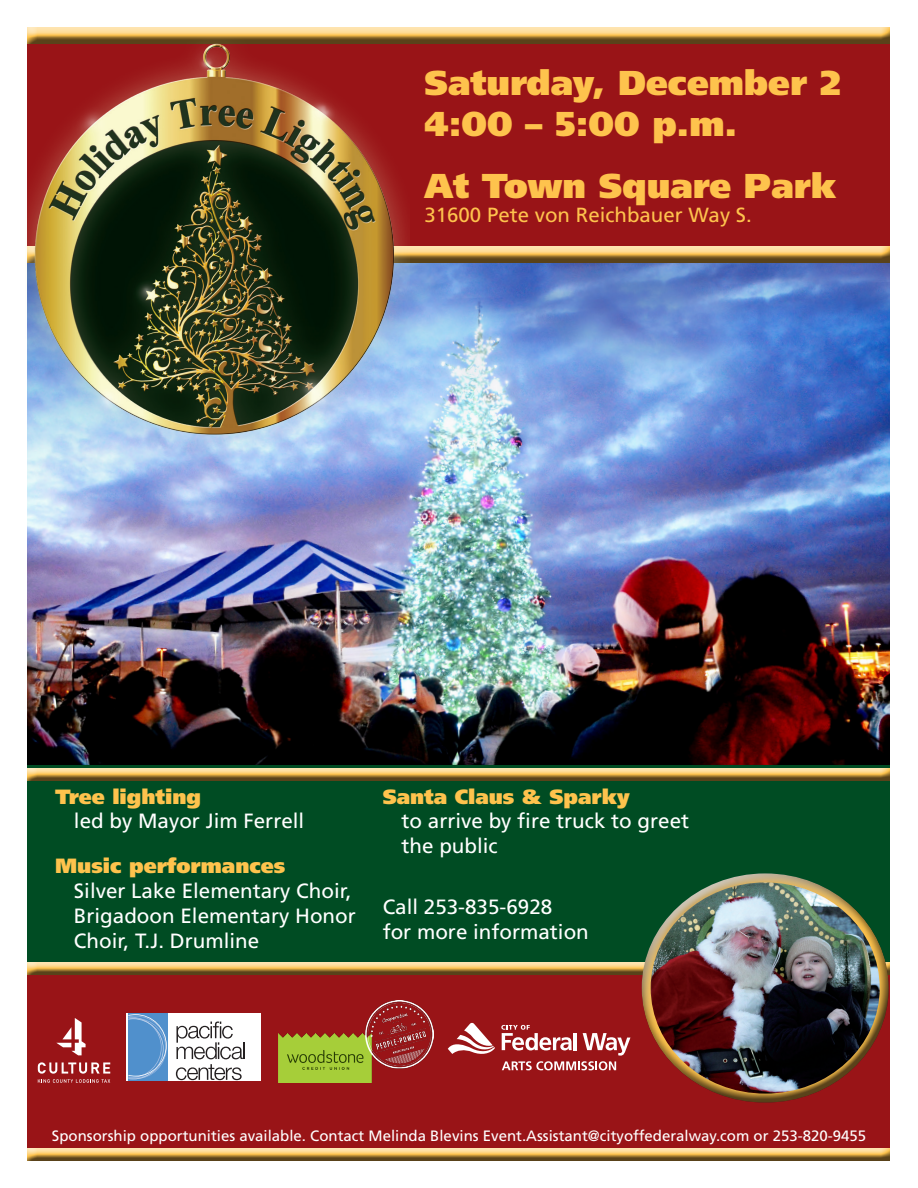
<style>
.page{position:relative;width:918px;height:1188px;background:#fff}
.page>*{position:absolute;margin:0;border:0;box-sizing:border-box;transform-origin:0 0}
.t1{font:900 34.5px/41.4px "Frutiger LT Std";color:#fec34d}
.t2{font:20.55px/24.8px "Frutiger LT Std";color:#fff}
.t3{font:20.55px "Frutiger LT Std";color:#fec34d}
.t4{font:15px "Frutiger LT Std";color:#fff}
.s1{font-weight:900;color:#fec34d}
</style>
<div class="page">
<img style="left:27px;top:262px;width:863px;height:504px">
<div style="left:27px;top:766px;width:864px;height:320px;background:#004c23"></div>
<div style="left:27px;top:0;width:864px;height:260px;background:#991417"></div>
<div style="left:26px;top:246px;width:866px;height:16px;background:#231f20;opacity:.75"></div>
<div style="left:26px;top:27px;width:866px;height:17px;background:#231f20;opacity:.75"></div>
<div style="left:879px;top:136px;width:39px;height:460px;background:#00aeef;opacity:.75"></div>
<div style="left:27px;top:968px;width:864px;height:193px;background:#991417"></div>
<div style="left:26px;top:1146px;width:866px;height:12px;background:#991417"></div>
<div style="left:26px;top:1148px;width:866px;height:13px;background:#231f20;opacity:.75"></div>
<div style="left:26px;top:960px;width:866px;height:12px;background:#004c23"></div>
<div style="left:26px;top:962px;width:866px;height:13px;background:#231f20;opacity:.75"></div>
<div style="left:26px;top:766px;width:866px;height:12px;background:#004c23"></div>
<div style="left:26px;top:768px;width:866px;height:13px;background:#231f20;opacity:.75"></div>
<img style="left:26px;top:36px;width:383px;height:419px">
<div style="left:640px;top:872px;width:241px;height:173px;background:#fff;opacity:.75"></div>
<div style="left:645px;top:913px;width:244px;height:190px;background:#231f20;opacity:.75"></div>
<svg style="left:56px;top:1018px;width:30px;height:37px"></svg>
<svg style="left:38px;top:1062px;width:72px;height:21px"></svg>
<svg style="left:448px;top:1023px;width:47px;height:31px"></svg>
<svg style="left:501px;top:1025px;width:129px;height:45px"></svg>
<img style="left:279px;top:1000px;width:154px;height:82px">
<div style="left:126px;top:1013px;width:134px;height:68px;background:#fff"></div>
<svg style="left:176px;top:1022px;width:69px;height:58px"></svg>
<svg style="left:128px;top:1013px;width:40px;height:68px"></svg>
<svg style="left:128px;top:1014px;width:39px;height:65px;background:#5d98cf"></svg>
<div style="left:891px;top:0;width:27px;height:1188px;background:#fff"></div>
<div style="left:0;top:0;width:918px;height:27px;background:#fff"></div>
<p class="t1" style="left:424px;top:62px;width:418px">Saturday, December 2<br>4:00 – 5:00 p.m.</p>
<p class="t1" style="left:424px;top:165px;width:414px">At Town Square Park</p>
<p class="t3" style="left:424px;top:203px;width:329px">31600 Pete von Reichbauer Way S.</p>
<p class="t2" style="left:74px;top:784px;width:232px;text-indent:-19px"><span class="s1">Tree lighting<br></span>led by Mayor Jim Ferrell</p>
<p class="t2" style="left:74px;top:854px;width:283px;text-indent:-19px"><span class="s1">Music performances<br></span>Silver Lake Elementary Choir,<br>Brigadoon Elementary Honor<br>Choir, T.J. Drumline</p>
<p class="t2" style="left:402px;top:784px;width:289px;text-indent:-19px"><span class="s1">Santa Claus &amp; Sparky<br></span>to arrive by fire truck to greet the public</p>
<p class="t2" style="left:383px;top:895px;width:208px">Call 253-835-6928<br>for more information</p>
<p class="t4" style="left:52px;top:1127px;width:816px">Sponsorship opportunities available. Contact Melinda Blevins Event.Assistant@cityoffederalway.com or 253-820-9455</p>
</div>
